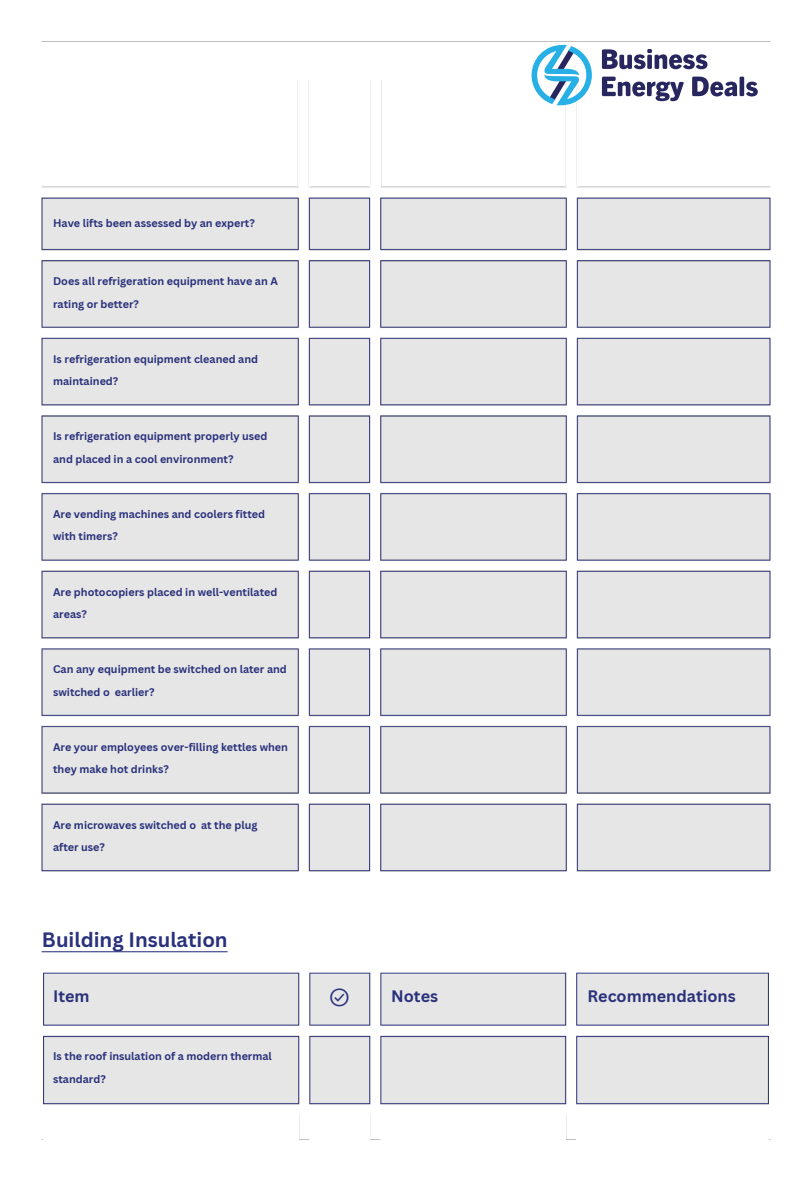
<style>
.page{position:relative;width:810px;height:1181px;background:#fff}
.page>*{position:absolute;margin:0;border:0;box-sizing:border-box;transform-origin:0 0}
.t1{font:700 21.6px "Canva Sans";color:#29317b}
.t2{font:700 20.25px "Canva Sans";color:#29317b}
.t3{font:700 16.2px "Canva Sans";color:#29317b}
.t4{font:700 10.8px/22.5px "Canva Sans";color:#29317b}
</style>
<div class="page">
<img style="left:41px;top:80px;width:730px;height:792px">
<img style="left:41px;top:972px;width:730px;height:168px">
<svg style="left:532px;top:45px;width:60px;height:60px"></svg>
<svg style="left:602px;top:49px;width:106px;height:20px"></svg>
<svg style="left:602px;top:77px;width:82px;height:24px"></svg>
<svg style="left:692px;top:77px;width:45px;height:19px"></svg>
<hr style="left:740px;top:77px;width:4px;height:19px;background:#27265f;border-radius:2px">
<svg style="left:746px;top:82px;width:12px;height:14px"></svg>
<p class="t4" style="left:53px;top:212px;width:203px">Have lifts been assessed by an expert?</p>
<p class="t4" style="left:53px;top:269px;width:226px">Does all refrigeration equipment have an A rating or better?</p>
<p class="t4" style="left:53px;top:347px;width:207px">Is refrigeration equipment cleaned and maintained?</p>
<p class="t4" style="left:53px;top:425px;width:216px">Is refrigeration equipment properly used and placed in a cool environment?</p>
<p class="t4" style="left:53px;top:502px;width:213px">Are vending machines and coolers fi tted with timers?</p>
<p class="t4" style="left:53px;top:580px;width:226px">Are photocopiers placed in well-ventilated areas?</p>
<h1 class="t4" style="left:53px;top:657px;width:235px">Can any equipment be switched on later and switched o earlier?</h1>
<p class="t4" style="left:53px;top:735px;width:236px">Are your employees over-fi lling kettles when they make hot drinks?</p>
<p class="t4" style="left:53px;top:812px;width:206px">Are microwaves switched o at the plug after use?</p>
<p class="t2" style="left:42px;top:925px;width:187px">Building Insulation</p>
<h2 class="t3" style="left:53px;top:984px;width:38px">Item</h2>
<p class="t1" style="left:329px;top:981px;width:23px">☑</p>
<h2 class="t3" style="left:391px;top:984px;width:48px">Notes</h2>
<p class="t3" style="left:587px;top:984px;width:150px">Recommendations</p>
<p class="t4" style="left:53px;top:1044px;width:220px">Is the roof insulation of a modern thermal standard?</p>
</div>
